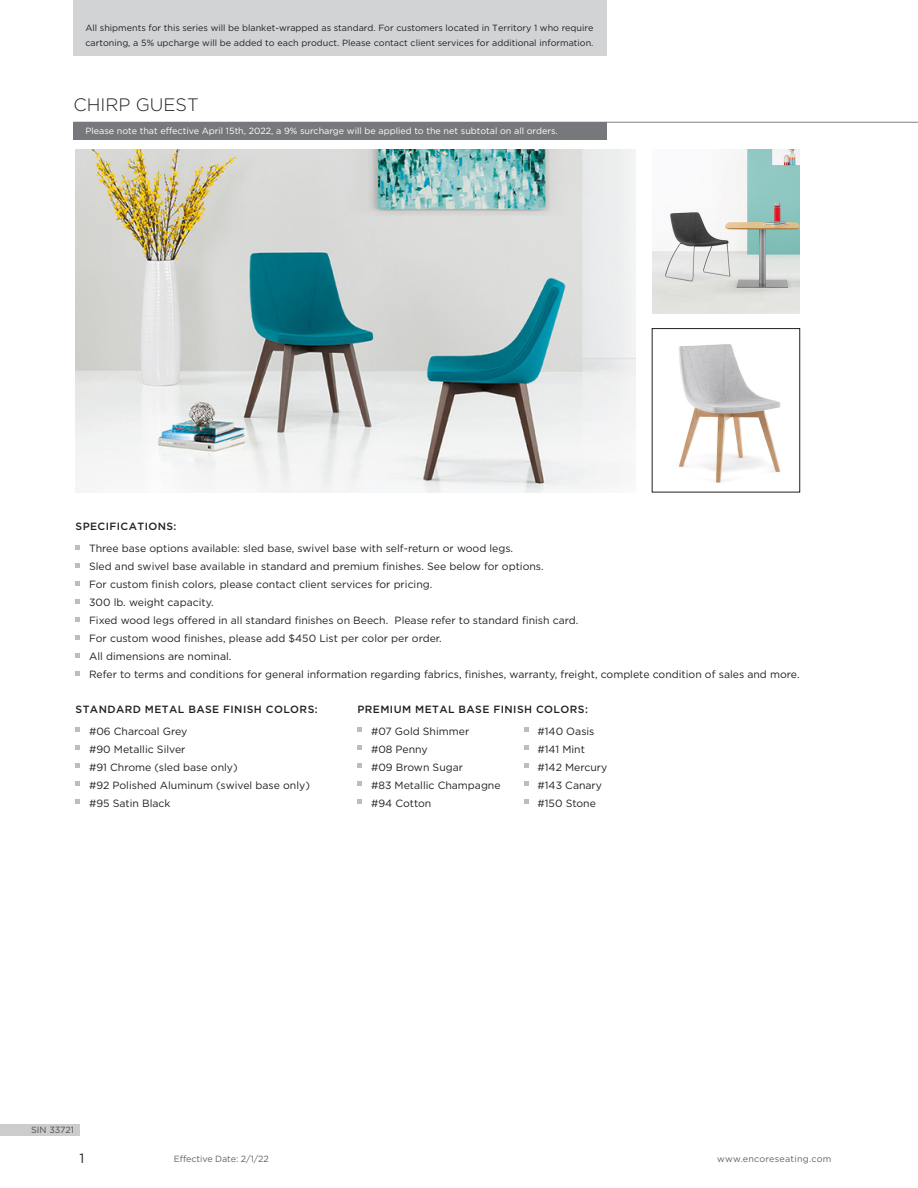
<style>
.page{position:relative;width:918px;height:1188px;background:#fff}
.page>*{position:absolute;margin:0;border:0;box-sizing:border-box;transform-origin:0 0}
.t1{font:300 18px "Gotham";color:#231f20}
.t2{font:13.5px "Gotham";color:#231f20}
.bullet_copy{font:10.5px "Gotham";color:#231f20}
.Paragraph_Style_1{font:10.5px "Gotham";color:#231f20}
.Left_Tabs{font:500 10.5px "Gotham";letter-spacing:.04em;color:#231f20}
.t3{font:9px/15px "Gotham";color:#231f20}
.t4{font:9px "Gotham";color:#fff}
.t5{font:9px "Gotham";letter-spacing:.015em;color:#636366}
.t6{font:9px "Gotham";letter-spacing:-.01em;color:#636366}
.t7{font:9px "Gotham";color:#4b4c4d}
</style>
<div class="page">
<div style="left:73px;top:0;width:534px;height:56px;background:#d1d3d4"></div>
<hr style="left:73px;top:122px;width:845px;height:1px;background:#808080">
<svg style="left:76px;top:545px;width:4px;height:4px"></svg>
<svg style="left:76px;top:563px;width:4px;height:4px"></svg>
<svg style="left:76px;top:581px;width:4px;height:4px"></svg>
<svg style="left:76px;top:599px;width:4px;height:4px"></svg>
<svg style="left:76px;top:617px;width:4px;height:4px"></svg>
<svg style="left:76px;top:635px;width:4px;height:4px"></svg>
<svg style="left:76px;top:653px;width:4px;height:4px"></svg>
<svg style="left:76px;top:671px;width:4px;height:4px"></svg>
<img style="left:652px;top:150px;width:148px;height:163px">
<img style="left:679px;top:344px;width:102px;height:139px">
<div style="left:652px;top:328px;width:148px;height:164px;border:1px solid #231f20"></div>
<img style="left:76px;top:149px;width:560px;height:343px">
<div style="left:0;top:1124px;width:80px;height:12px;background:#ccc"></div>
<svg style="left:76px;top:728px;width:4px;height:4px"></svg>
<svg style="left:76px;top:746px;width:4px;height:4px"></svg>
<svg style="left:76px;top:764px;width:4px;height:4px"></svg>
<svg style="left:76px;top:782px;width:4px;height:4px"></svg>
<svg style="left:76px;top:800px;width:4px;height:4px"></svg>
<svg style="left:358px;top:728px;width:4px;height:4px"></svg>
<svg style="left:358px;top:746px;width:4px;height:4px"></svg>
<svg style="left:358px;top:764px;width:4px;height:4px"></svg>
<svg style="left:358px;top:782px;width:4px;height:4px"></svg>
<svg style="left:358px;top:800px;width:4px;height:4px"></svg>
<svg style="left:524px;top:728px;width:5px;height:4px"></svg>
<svg style="left:524px;top:746px;width:5px;height:4px"></svg>
<svg style="left:524px;top:764px;width:5px;height:4px"></svg>
<svg style="left:524px;top:782px;width:5px;height:4px"></svg>
<svg style="left:524px;top:800px;width:5px;height:4px"></svg>
<div style="left:73px;top:122px;width:534px;height:18px;background:#76787b"></div>
<p class="t3" style="left:85px;top:20px;width:510px">All shipments for this series will be blanket-wrapped as standard. For customers located in Territory 1 who require cartoning, a 5% upcharge will be added to each product. Please contact client services for additional information.</p>
<p class="t1" style="left:73px;top:93px;width:127px">CHIRP GUEST</p>
<p class="t4" style="left:85px;top:125px;width:474px">Please note that effective April 15th, 2022, a 9% surcharge will be applied to the net subtotal on all orders.</p>
<p class="Left_Tabs" style="left:76px;top:519px;width:102px">SPECIFICATIONS:</p>
<p class="bullet_copy" style="left:89px;top:542px;width:426px">Three base options available: sled base, swivel base with self-return or wood legs.</p>
<p class="bullet_copy" style="left:89px;top:560px;width:456px">Sled and swivel base available in standard and premium finishes. See below for options.</p>
<p class="bullet_copy" style="left:89px;top:578px;width:345px">For custom finish colors, please contact client services for pricing.</p>
<p class="Paragraph_Style_1" style="left:89px;top:596px;width:126px">300 lb. weight capacity.</p>
<p class="Paragraph_Style_1" style="left:89px;top:614px;width:491px">Fixed wood legs offered in all standard finishes on Beech. Please refer to standard finish card.</p>
<p class="bullet_copy" style="left:89px;top:632px;width:354px">For custom wood finishes, please add $450 List per color per order.</p>
<p class="bullet_copy" style="left:89px;top:650px;width:144px">All dimensions are nominal.</p>
<p class="bullet_copy" style="left:89px;top:668px;width:712px">Refer to terms and conditions for general information regarding fabrics, finishes, warranty, freight, complete condition of sales and more.</p>
<p class="Left_Tabs" style="left:76px;top:702px;width:244px">STANDARD METAL BASE FINISH COLORS:</p>
<p class="Left_Tabs" style="left:358px;top:702px;width:232px">PREMIUM METAL BASE FINISH COLORS:</p>
<p class="bullet_copy" style="left:89px;top:725px;width:100px">#06 Charcoal Grey</p>
<p class="bullet_copy" style="left:89px;top:743px;width:98px">#90 Metallic Silver</p>
<p class="bullet_copy" style="left:89px;top:761px;width:150px">#91 Chrome (sled base only)</p>
<p class="bullet_copy" style="left:89px;top:779px;width:222px">#92 Polished Aluminum (swivel base only)</p>
<p class="bullet_copy" style="left:89px;top:797px;width:83px">#95 Satin Black</p>
<p class="bullet_copy" style="left:371px;top:725px;width:100px">#07 Gold Shimmer</p>
<p class="bullet_copy" style="left:371px;top:743px;width:58px">#08 Penny</p>
<p class="bullet_copy" style="left:371px;top:761px;width:94px">#09 Brown Sugar</p>
<p class="bullet_copy" style="left:371px;top:779px;width:131px">#83 Metallic Champagne</p>
<p class="bullet_copy" style="left:371px;top:797px;width:62px">#94 Cotton</p>
<p class="bullet_copy" style="left:538px;top:725px;width:59px">#140 Oasis</p>
<p class="bullet_copy" style="left:538px;top:743px;width:49px">#141 Mint</p>
<p class="bullet_copy" style="left:538px;top:761px;width:71px">#142 Mercury</p>
<p class="bullet_copy" style="left:538px;top:779px;width:66px">#143 Canary</p>
<p class="bullet_copy" style="left:538px;top:797px;width:60px">#150 Stone</p>
<p class="t7" style="left:31px;top:1124px;width:44px">SIN 33721</p>
<p class="t2" style="left:80px;top:1150px;width:6px">1</p>
<p class="t6" style="left:174px;top:1153px;width:97px">Effective Date: 2/1/22</p>
<p class="t5" style="left:717px;top:1153px;width:116px">www.encoreseating.com</p>
</div>
